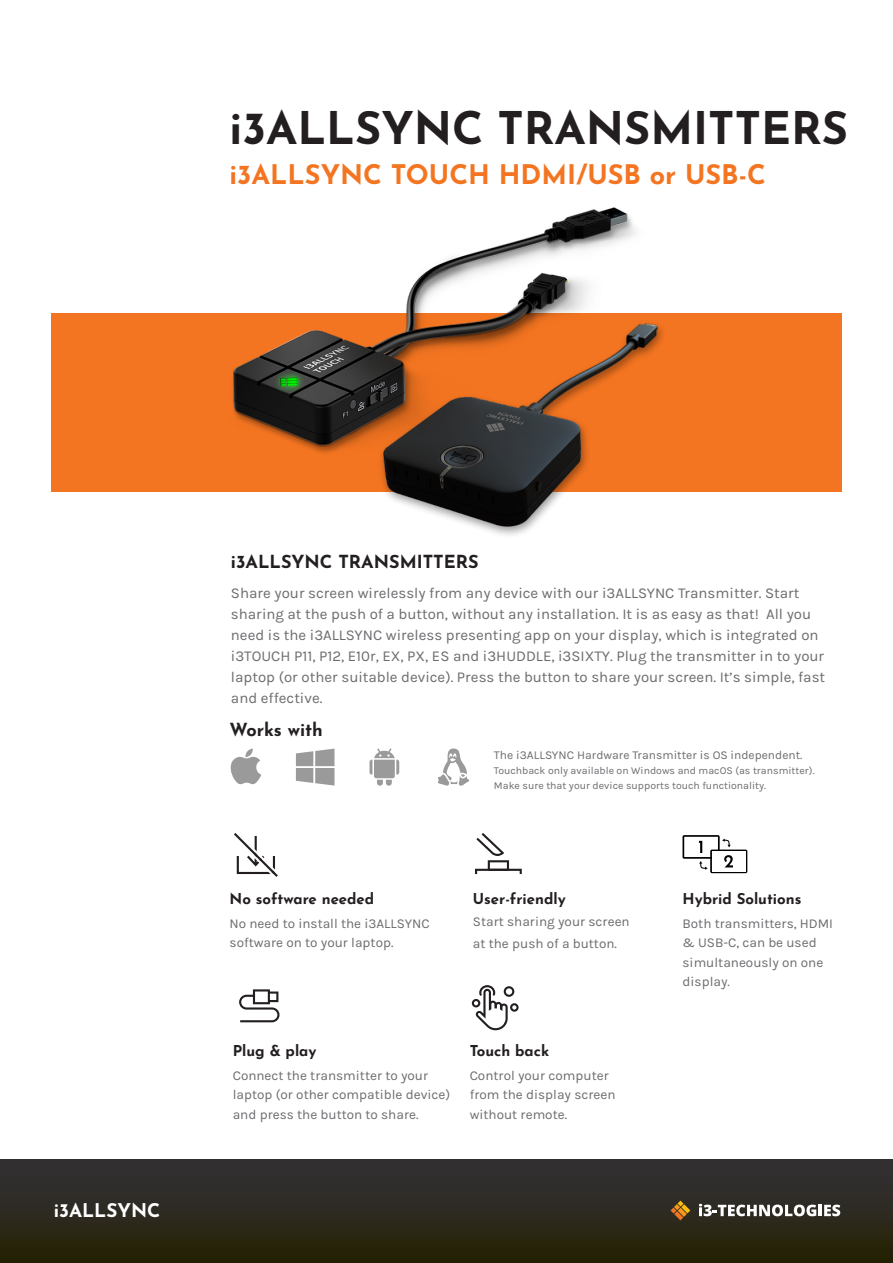
<style>
.page{position:relative;width:893px;height:1263px;background:#fff}
.page>*{position:absolute;margin:0;border:0;box-sizing:border-box;transform-origin:0 0}
.Product_Header{font:700 45px "Josefin Sans";color:#231f20}
.Product_Title{font:700 27px "Josefin Sans";color:#f47521}
.t1{font:700 18.9px "Josefin Sans";color:#fff}
.Top_Features_Brood{font:700 18px "Josefin Sans";color:#231f20}
.Product_Header-2{font:700 18px "Josefin Sans";color:#231f20}
.t2{font:15px/21px "Karla";color:#6c6b6f}
.Top_Features_Header{font:700 15px "Josefin Sans";color:#231f20}
.Top_Features_Brood-2{font:13.5px/19.5px "Karla";color:#6c6b6f}
.Main_Features_Brood{font:12px "Karla";color:#6c6b6f}
.Main_Features_Brood-2{font:10.5px/15px "Karla";color:#6c6b6f}
</style>
<div class="page">
<div style="left:0;top:1159px;width:893px;height:104px;background:linear-gradient(to bottom,#333138,#252205)"></div>
<svg style="left:670px;top:1200px;width:20px;height:20px"></svg>
<svg style="left:699px;top:1204px;width:141px;height:20px"></svg>
<svg style="left:472px;top:985px;width:47px;height:45px"></svg>
<svg style="left:234px;top:833px;width:44px;height:44px"></svg>
<svg style="left:239px;top:989px;width:40px;height:33px"></svg>
<svg style="left:475px;top:833px;width:47px;height:41px"></svg>
<svg style="left:682px;top:835px;width:65px;height:38px"></svg>
<svg style="left:369px;top:748px;width:30px;height:38px"></svg>
<svg style="left:230px;top:748px;width:31px;height:36px"></svg>
<svg style="left:438px;top:748px;width:31px;height:38px"></svg>
<svg style="left:296px;top:748px;width:38px;height:38px"></svg>
<div style="left:51px;top:313px;width:791px;height:179px;background:#f47521"></div>
<img style="left:233px;top:207px;width:430px;height:328px">
<p class="Product_Header" style="left:230px;top:88px;width:620px">i3ALLSYNC TRANSMITTERS</p>
<p class="Product_Title" style="left:230px;top:150px;width:538px">i3ALLSYNC TOUCH HDMI/USB or USB-C</p>
<p class="t1" style="left:54px;top:1194px;width:108px">i3ALLSYNC</p>
<p class="Top_Features_Brood" style="left:231px;top:546px;width:249px">i3ALLSYNC TRANSMITTERS</p>
<p class="t2" style="left:231px;top:582px;width:596px">Share your screen wirelessly from any device with our i3ALLSYNC Transmitter. Start sharing at the push of a button, without any installation. It is as easy as that! All you need is the i3ALLSYNC wireless presenting app on your display, which is integrated on i3TOUCH P11, P12, E10r, EX, PX, ES and i3HUDDLE, i3SIXTY. Plug the transmitter in to your laptop (or other suitable device). Press the button to share your screen. It’s simple, fast and effective.</p>
<p class="Product_Header-2" style="left:230px;top:713px;width:95px">Works with</p>
<p class="Main_Features_Brood" style="left:494px;top:748px;width:310px">The i3ALLSYNC Hardware Transmitter is OS independent.</p>
<p class="Main_Features_Brood-2" style="left:494px;top:763px;width:322px">Touchback only available on Windows and macOS (as transmitter).<br>Make sure that your device supports touch functionality.</p>
<p class="Top_Features_Header" style="left:230px;top:885px;width:146px">No software needed</p>
<p class="Top_Features_Brood-2" style="left:230px;top:914px;width:202px">No need to install the i3ALLSYNC software on to your laptop.</p>
<p class="Top_Features_Header" style="left:473px;top:885px;width:94px">User-friendly</p>
<p class="Top_Features_Brood-2" style="left:473px;top:912px;width:158px">Start sharing your screen</p>
<p class="Top_Features_Brood-2" style="left:473px;top:934px;width:146px">at the push of a button.</p>
<p class="Top_Features_Header" style="left:233px;top:1037px;width:85px">Plug &amp; play</p>
<p class="Top_Features_Brood-2" style="left:233px;top:1066px;width:219px">Connect the transmitter to your laptop (or other compatible device) and press the button to share.</p>
<p class="Top_Features_Header" style="left:470px;top:1037px;width:81px">Touch back</p>
<p class="Top_Features_Brood-2" style="left:470px;top:1066px;width:147px">Control your computer from the display screen without remote.</p>
<p class="Top_Features_Header" style="left:682px;top:885px;width:120px">Hybrid Solutions</p>
<p class="Top_Features_Brood-2" style="left:682px;top:914px;width:152px">Both transmitters, HDMI &amp; USB-C, can be used simultaneously on one display.</p>
</div>
